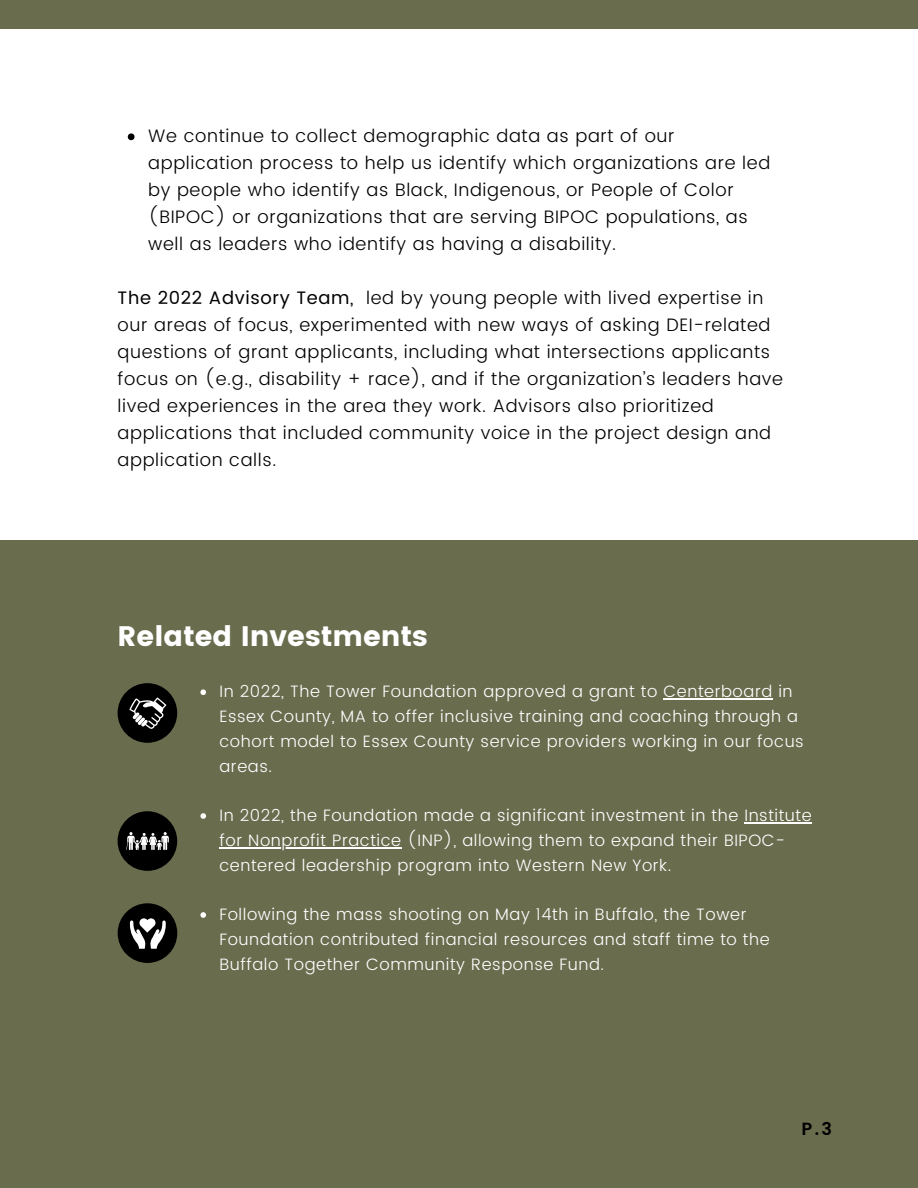
<style>
.page{position:relative;width:918px;height:1188px;background:#fff}
.page>*{position:absolute;margin:0;border:0;box-sizing:border-box;transform-origin:0 0}
.t1{font:28.2px "Poppins";color:#fff}
.t2{font:300 18px/27px "Poppins";letter-spacing:.035em;color:#000}
.t3{font:600 17.55px "Poppins";color:#000}
.t4{font:300 16.5px/24.8px "Poppins";letter-spacing:.035em;color:#fff}
.s1{font-weight:400}
</style>
<div class="page">
<div style="left:0;top:0;width:918px;height:29px;background:#696c4d"></div>
<div style="left:0;top:540px;width:918px;height:648px;background:#696c4d"></div>
<div style="left:118px;top:683px;width:59px;height:60px;background:#000;border-radius:50%"></div>
<div style="left:118px;top:811px;width:59px;height:60px;background:#000;border-radius:50%"></div>
<svg style="left:126px;top:832px;width:43px;height:18px"></svg>
<div style="left:118px;top:903px;width:59px;height:60px;background:#000;border-radius:50%"></div>
<svg style="left:129px;top:918px;width:37px;height:31px"></svg>
<svg style="left:129px;top:697px;width:37px;height:32px"></svg>
<svg style="left:128px;top:133px;width:7px;height:7px"></svg>
<svg style="left:200px;top:689px;width:6px;height:6px"></svg>
<hr style="left:663px;top:698px;width:110px;height:2px;background:#fff">
<svg style="left:200px;top:813px;width:6px;height:6px"></svg>
<hr style="left:744px;top:822px;width:68px;height:1px;background:#fff">
<hr style="left:219px;top:847px;width:183px;height:1px;background:#fff">
<svg style="left:200px;top:912px;width:6px;height:6px"></svg>
<p class="t2" style="left:148px;top:123px;width:624px">We continue to collect demographic data as part of our application process to help us identify which organizations are led by people who identify as Black, Indigenous, or People of Color (BIPOC) or organizations that are serving BIPOC populations, as well as leaders who identify as having a disability.</p>
<p class="t2" style="left:118px;top:285px;width:667px"><span class="s1">The 2022 Advisory Team,</span> led by young people with lived expertise in our areas of focus, experimented with new ways of asking DEI-related questions of grant applicants, including what intersections applicants focus on (e.g., disability + race), and if the organization’s leaders have lived experiences in the area they work. Advisors also prioritized applications that included community voice in the project design and application calls.</p>
<h1 class="t1" style="left:118px;top:620px;width:312px">Related Investments</h1>
<p class="t4" style="left:219px;top:679px;width:586px">In 2022, The Tower Foundation approved a grant to Centerboard in Essex County, MA to offer inclusive training and coaching through a cohort model to Essex County service providers working in our focus areas.</p>
<p class="t4" style="left:219px;top:803px;width:594px">In 2022, the Foundation made a significant investment in the Institute for Nonprofit Practice (INP), allowing them to expand their BIPOC&shy;centered leadership program into Western New York.</p>
<p class="t4" style="left:219px;top:902px;width:552px">Following the mass shooting on May 14th in Buffalo, the Tower<br>Foundation contributed financial resources and staff time to the<br>Buffalo Together Community Response Fund.</p>
<p class="t3" style="left:802px;top:1119px;width:32px">P.3</p>
</div>
